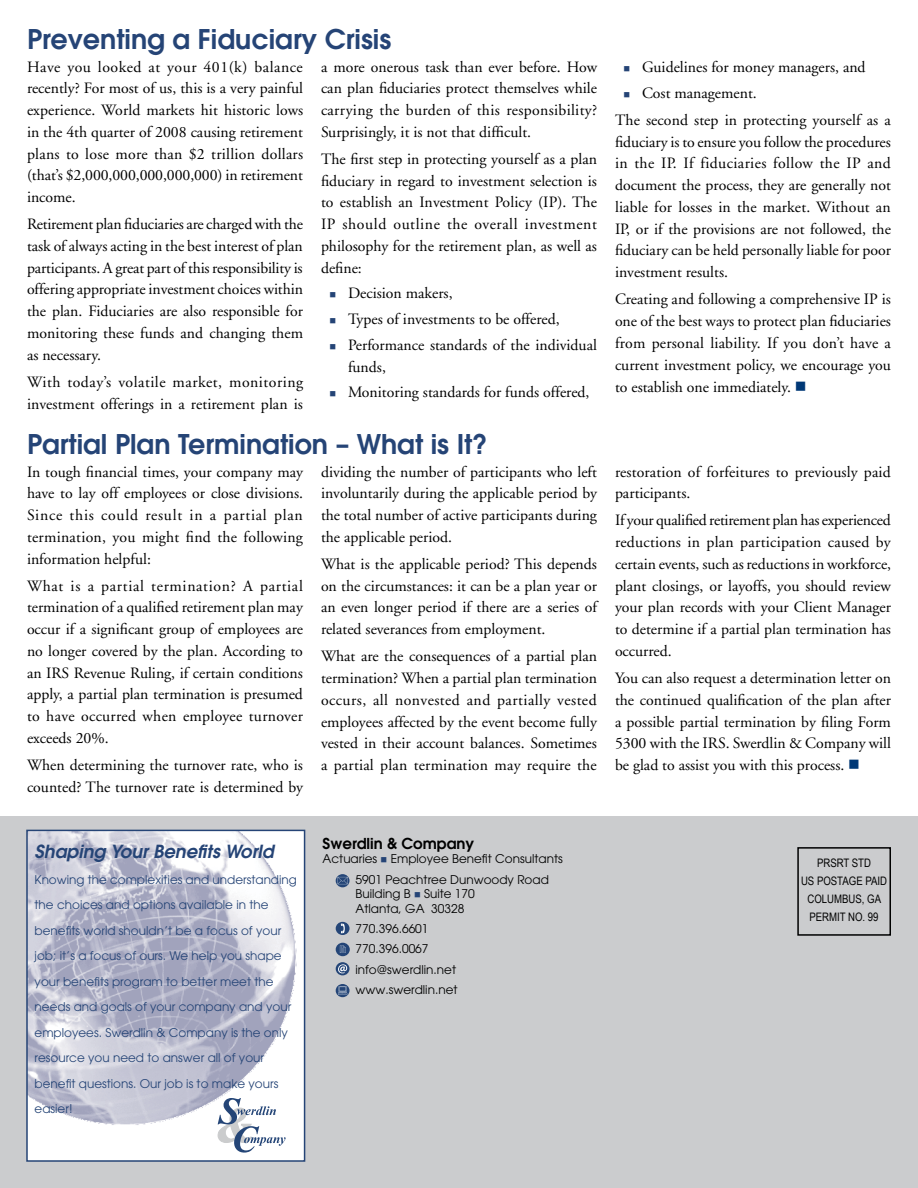
<style>
.page{position:relative;width:918px;height:1188px;background:#fff}
.page>*{position:absolute;margin:0;border:0;box-sizing:border-box;transform-origin:0 0}
.t1{font:600 27px "Avant Garde";color:#254476}
.t2{font:italic 600 18px "Avant Garde";color:#254476}
.t3{font:15.75px/21.8px "Adobe Garamond";color:#000;text-align:justify}
.t4{font:600 15px "Avant Garde";color:#000}
.t5{font:12px/25.5px "Avant Garde";color:#254476}
.t6{font:12px/20.4px "Avant Garde";color:#000}
.t7{font:11.7px/18px "Arial Narrow";color:#000;text-align:center}
.s1{color:#254476}
.s2{color:#003876}
</style>
<div class="page">
<div style="left:0;top:817px;width:918px;height:371px;background:#cbccce"></div>
<div style="left:797px;top:847px;width:94px;height:89px;border:2px solid #000"></div>
<svg style="left:336px;top:874px;width:14px;height:13px"></svg>
<svg style="left:338px;top:877px;width:10px;height:7px"></svg>
<svg style="left:336px;top:922px;width:14px;height:13px"></svg>
<svg style="left:341px;top:924px;width:4px;height:9px"></svg>
<svg style="left:336px;top:943px;width:14px;height:13px"></svg>
<svg style="left:340px;top:946px;width:6px;height:7px"></svg>
<svg style="left:336px;top:984px;width:14px;height:13px"></svg>
<svg style="left:338px;top:986px;width:9px;height:9px"></svg>
<svg style="left:336px;top:962px;width:14px;height:13px"></svg>
<svg style="left:338px;top:964px;width:9px;height:9px"></svg>
<div style="left:27px;top:830px;width:278px;height:331px;background:#fff"></div>
<img style="left:29px;top:833px;width:268px;height:292px">
<div style="left:26px;top:830px;width:279px;height:332px;border:2px solid #254476"></div>
<svg style="left:218px;top:1098px;width:68px;height:55px"></svg>
<h1 class="t1" style="left:27px;top:21px;width:366px">Preventing a Fiduciary Crisis</h1>
<p class="t3" style="left:27px;top:56px;width:278px">Have you looked at your 401(k) balance recently? For most of us, this is a very painful experience. World markets hit historic lows in the 4th quarter of 2008 causing retirement plans to lose more than $2 trillion dollars (that’s $2,000,000,000,000,000) in retirement income.</p>
<p class="t3" style="left:27px;top:214px;width:278px">Retirement plan fiduciaries are charged with the task of always acting in the best interest of plan participants. A great part of this responsibility is offering appropriate investment choices within the plan. Fiduciaries are also responsible for monitoring these funds and changing them as necessary.</p>
<p class="t3" style="left:27px;top:371px;width:278px">With today’s volatile market, monitoring investment offerings in a retirement plan is</p>
<p class="t3" style="left:321px;top:56px;width:278px">a more onerous task than ever before. How can plan fiduciaries protect themselves while carrying the burden of this responsibility?<br>Surprisingly, it is not that difficult.</p>
<p class="t3" style="left:321px;top:148px;width:278px">The first step in protecting yourself as a plan fiduciary in regard to investment selection is to establish an Investment Policy (IP). The IP should outline the overall investment philosophy for the retirement plan, as well as define:</p>
<p class="t3" style="left:330px;top:283px;width:124px"><span class="s1">■</span> Decision makers,</p>
<p class="t3" style="left:330px;top:309px;width:232px"><span class="s1">■</span> Types of investments to be offered,</p>
<p class="t3" style="left:348px;top:334px;width:250px;text-indent:-18px"><span class="s1">■</span> Performance standards of the individual funds,</p>
<p class="t3" style="left:330px;top:382px;width:261px"><span class="s1">■</span> Monitoring standards for funds offered,</p>
<h1 class="t1" style="left:27px;top:426px;width:462px">Partial Plan Termination – What is It?</h1>
<p class="t3" style="left:27px;top:461px;width:278px">In tough financial times, your company may have to lay off employees or close divisions.<br>Since this could result in a partial plan termination, you might find the following information helpful:</p>
<p class="t3" style="left:27px;top:575px;width:278px">What is a partial termination? A partial termination of a qualified retirement plan may occur if a significant group of employees are no longer covered by the plan. According to an IRS Revenue Ruling, if certain conditions apply, a partial plan termination is presumed to have occurred when employee turnover exceeds 20%.</p>
<p class="t3" style="left:27px;top:755px;width:278px">When determining the turnover rate, who is counted? The turnover rate is determined by</p>
<p class="t3" style="left:321px;top:461px;width:278px">dividing the number of participants who left involuntarily during the applicable period by the total number of active participants during the applicable period.</p>
<p class="t3" style="left:321px;top:553px;width:278px">What is the applicable period? This depends on the circumstances: it can be a plan year or an even longer period if there are a series of related severances from employment.</p>
<p class="t3" style="left:321px;top:646px;width:278px">What are the consequences of a partial plan termination? When a partial plan termination occurs, all nonvested and partially vested employees affected by the event become fully vested in their account balances. Sometimes a partial plan termination may require the</p>
<p class="t3" style="left:624px;top:57px;width:244px"><span class="s1">■</span> Guidelines for money managers, and</p>
<p class="t3" style="left:615px;top:80px;width:277px;line-height:27.2px;text-indent:9px"><span class="s1">■</span> Cost management.<br>The second step in protecting yourself as a</p>
<p class="t3" style="left:615px;top:131px;width:278px">fiduciary is to ensure you follow the procedures in the IP. If fiduciaries follow the IP and document the process, they are generally not liable for losses in the market. Without an IP, or if the provisions are not followed, the fiduciary can be held personally liable for poor investment results.</p>
<p class="t3" style="left:615px;top:289px;width:278px">Creating and following a comprehensive IP is one of the best ways to protect plan fiduciaries from personal liability. If you don’t have a current investment policy, we encourage you to establish one immediately. <span class="s2">■</span></p>
<p class="t3" style="left:615px;top:461px;width:277px">restoration of forfeitures to previously paid participants.</p>
<p class="t3" style="left:615px;top:510px;width:278px">If your qualified retirement plan has experienced reductions in plan participation caused by certain events, such as reductions in workforce, plant closings, or layoffs, you should review your plan records with your Client Manager to determine if a partial plan termination has occurred.</p>
<p class="t3" style="left:615px;top:668px;width:278px">You can also request a determination letter on the continued qualification of the plan after a possible partial termination by filing Form 5300 with the IRS. Swerdlin &amp; Company will be glad to assist you with this process. <span class="s2">■</span></p>
<p class="t2" style="left:35px;top:840px;width:241px">Shaping Your Benefits World</p>
<p class="t5" style="left:35px;top:867px;width:264px">Knowing the complexities and understanding the choices and options available in the benefits world shouldn’t be a focus of your job; it’s a focus of ours. We help you shape your benefits program to better meet the needs and goals of your company and your employees. Swerdlin &amp; Company is the only resource you need to answer all of your benefit questions. Our job is to make yours easier!</p>
<p class="t4" style="left:323px;top:834px;width:153px">Swerdlin &amp; Company</p>
<p class="t6" style="left:356px;top:849px;width:209px;text-indent:-33px">Actuaries <span class="s1">■</span> Employee Benefit Consultants<br>5901 Peachtree Dunwoody Road</p>
<p class="t6" style="left:355px;top:887px;width:121px;line-height:14.4px">Building B <span class="s1">■</span> Suite 170<br>Atlanta, GA 30328</p>
<p class="t6" style="left:355px;top:918px;width:104px">770.396.6601<br>770.396.0067 info@swerdlin.net www.swerdlin.net</p>
<p class="t7" style="left:801px;top:854px;width:88px">PRSRT STD<br>US POSTAGE PAID<br>COLUMBUS, GA<br>PERMIT NO. 99</p>
</div>
